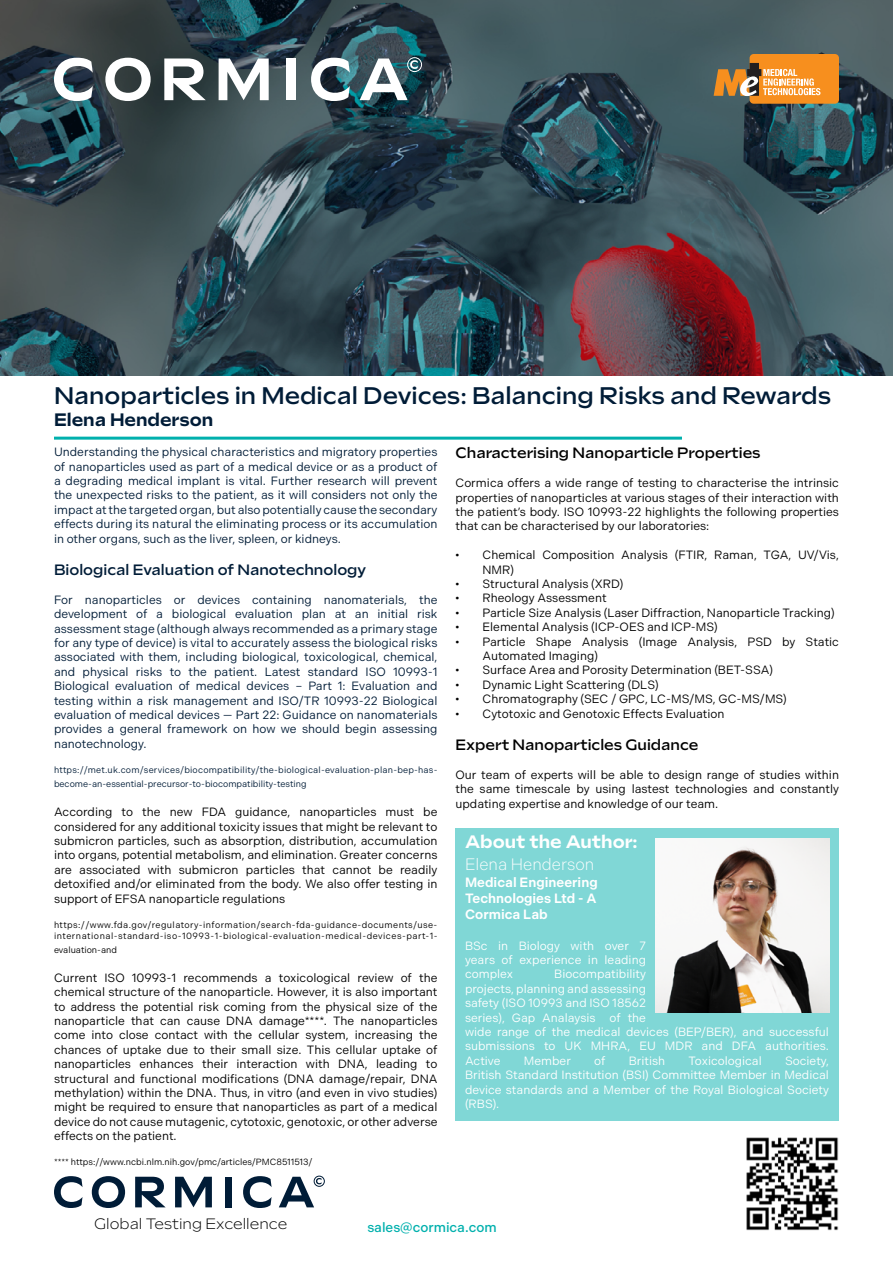
<style>
.page{position:relative;width:893px;height:1263px;background:#fff}
.page>*{position:absolute;margin:0;border:0;box-sizing:border-box;transform-origin:0 0}
.t1{font:500 24px "Sculpin";color:#001c37}
.t2{font:700 18px "Sculpin";color:#fff}
.t3{font:700 18px "Sculpin";color:#001c37}
.t4{font:300 16.5px "Indivisible";color:#fff}
.t5{font:500 15px "Sculpin";color:#000}
.t6{font:500 15px "Sculpin";color:#001c37}
.t7{font:300 15px "Sculpin";color:#000}
.t8{font:600 13.5px/16.2px "Indivisible";color:#fff;text-align:justify}
.t9{font:500 13.5px "Indivisible";color:#00b0ad}
.t10{font:12px/14.4px "Indivisible";color:#000;text-align:justify}
.t11{font:12px/14.4px "Indivisible";color:#001c37;text-align:justify}
.t12{font:12px/14.4px "Indivisible";color:#fff;text-align:justify}
.t13{font:9px/10.8px "Indivisible";letter-spacing:.045em;color:#000}
.t14{font:9px/14.4px "Indivisible";letter-spacing:.02em;color:#001c37}
.t15{font:9px "Indivisible";color:#000}
</style>
<div class="page">
<div style="left:455px;top:828px;width:384px;height:293px;background:#80d7d6"></div>
<img style="left:655px;top:838px;width:174px;height:174px">
<img style="left:746px;top:1137px;width:93px;height:93px">
<svg style="left:92px;top:1176px;width:33px;height:32px"></svg>
<svg style="left:135px;top:1177px;width:30px;height:30px"></svg>
<svg style="left:175px;top:1177px;width:37px;height:30px"></svg>
<div style="left:225px;top:1177px;width:7px;height:30px;background:#001c37"></div>
<svg style="left:54px;top:1176px;width:29px;height:32px"></svg>
<svg style="left:243px;top:1176px;width:29px;height:32px"></svg>
<svg style="left:279px;top:1177px;width:43px;height:30px"></svg>
<div style="left:314px;top:1176px;width:11px;height:10px;border:1px solid #001c37;border-radius:50%"></div>
<svg style="left:0;top:0;width:893px;height:376px;background:#3b4c54"></svg>
<svg style="left:105px;top:58px;width:46px;height:43px"></svg>
<svg style="left:164px;top:58px;width:42px;height:42px"></svg>
<svg style="left:219px;top:59px;width:50px;height:41px"></svg>
<div style="left:287px;top:59px;width:9px;height:41px;background:#fff"></div>
<svg style="left:54px;top:58px;width:39px;height:43px"></svg>
<svg style="left:311px;top:58px;width:39px;height:43px"></svg>
<svg style="left:360px;top:59px;width:58px;height:41px"></svg>
<div style="left:407px;top:57px;width:15px;height:15px;border:1px solid #fff;border-radius:50%"></div>
<div style="left:750px;top:54px;width:89px;height:50px;background:#f78f1e;border-radius:4px"></div>
<svg style="left:714px;top:63px;width:106px;height:33px"></svg>
<hr style="left:54px;top:437px;width:628px;height:3px;background:#00b0ad">
<h1 class="t1" style="left:54px;top:382px;width:779px">Nanoparticles in Medical Devices: Balancing Risks and Rewards</h1>
<h2 class="t3" style="left:54px;top:409px;width:161px">Elena Henderson</h2>
<p class="t11" style="left:54px;top:445px;width:385px">Understanding the physical characteristics and migratory properties of nanoparticles used as part of a medical device or as a product of a degrading medical implant is vital. Further research will prevent the unexpected risks to the patient, as it will considers not only the impact at the targeted organ, but also potentially cause the secondary effects during its natural the eliminating process or its accumulation in other organs, such as the liver, spleen, or kidneys.</p>
<p class="t6" style="left:54px;top:561px;width:314px">Biological Evaluation of Nanotechnology</p>
<p class="t11" style="left:54px;top:592px;width:385px">For nanoparticles or devices containing nanomaterials, the development of a biological evaluation plan at an initial risk assessment stage (although always recommended as a primary stage for any type of device) is vital to accurately assess the biological risks associated with them, including biological, toxicological, chemical, and physical risks to the patient. Latest standard ISO 10993-1<br>Biological evaluation of medical devices – Part 1: Evaluation and testing within a risk management and ISO/TR 10993-22 Biological evaluation of medical devices — Part 22: Guidance on nanomaterials provides a general framework on how we should begin assessing nanotechnology.</p>
<p class="t14" style="left:54px;top:763px;width:385px">https://met.uk.com/services/biocompatibility/the-biological-evaluation-plan-bep-has&shy;become-an-essential-precursor-to-biocompatibility-testing</p>
<p class="t10" style="left:54px;top:805px;width:385px">According to the new FDA guidance, nanoparticles must be considered for any additional toxicity issues that might be relevant to submicron particles, such as absorption, distribution, accumulation into organs, potential metabolism, and elimination. Greater concerns are associated with submicron particles that cannot be readily detoxified and/or eliminated from the body. We also offer testing in support of EFSA nanoparticle regulations</p>
<p class="t13" style="left:54px;top:919px;width:385px">https://www.fda.gov/regulatory-information/search-fda-guidance-documents/use&shy;international-standard-iso-10993-1-biological-evaluation-medical-devices-part-1-</p>
<p class="t15" style="left:54px;top:945px;width:64px">evaluation-and</p>
<p class="t10" style="left:54px;top:970px;width:385px">Current ISO 10993-1 recommends a toxicological review of the chemical structure of the nanoparticle. However, it is also important to address the potential risk coming from the physical size of the nanoparticle that can cause DNA damage****. The nanoparticles come into close contact with the cellular system, increasing the chances of uptake due to their small size. This cellular uptake of nanoparticles enhances their interaction with DNA, leading to structural and functional modifications (DNA damage/repair, DNA methylation) within the DNA. Thus, in vitro (and even in vivo studies) might be required to ensure that nanoparticles as part of a medical device do not cause mutagenic, cytotoxic, genotoxic, or other adverse effects on the patient.</p>
<p class="t15" style="left:54px;top:1157px;width:260px">**** https://www.ncbi.nlm.nih.gov/pmc/articles/PMC8511513/</p>
<p class="t5" style="left:455px;top:444px;width:307px">Characterising Nanoparticle Properties</p>
<p class="t10" style="left:455px;top:476px;width:385px">Cormica offers a wide range of testing to characterise the intrinsic properties of nanoparticles at various stages of their interaction with the patient’s body. ISO 10993-22 highlights the following properties that can be characterised by our laboratories:</p>
<p class="t10" style="left:482px;top:548px;width:358px;text-indent:-27px">• Chemical Composition Analysis (FTIR, Raman, TGA, UV/Vis,<br>NMR)</p>
<p class="t10" style="left:455px;top:577px;width:169px">• Structural Analysis (XRD)</p>
<p class="t10" style="left:455px;top:591px;width:153px">• Rheology Assessment</p>
<p class="t10" style="left:455px;top:605px;width:381px">• Particle Size Analysis (Laser Diffraction, Nanoparticle Tracking)</p>
<p class="t10" style="left:455px;top:620px;width:264px">• Elemental Analysis (ICP-OES and ICP-MS)</p>
<p class="t10" style="left:482px;top:634px;width:358px;text-indent:-27px">• Particle Shape Analysis (Image Analysis, PSD by Static<br>Automated Imaging)</p>
<p class="t10" style="left:455px;top:663px;width:319px">• Surface Area and Porosity Determination (BET-SSA)</p>
<p class="t10" style="left:455px;top:677px;width:205px">• Dynamic Light Scattering (DLS)</p>
<p class="t10" style="left:455px;top:692px;width:333px">• Chromatography (SEC / GPC, LC-MS/MS, GC-MS/MS)</p>
<p class="t10" style="left:455px;top:706px;width:270px">• Cytotoxic and Genotoxic Effects Evaluation</p>
<p class="t5" style="left:455px;top:736px;width:244px">Expert Nanoparticles Guidance</p>
<p class="t10" style="left:455px;top:767px;width:385px">Our team of experts will be able to design range of studies within the same timescale by using lastest technologies and constantly updating expertise and knowledge of our team.</p>
<h2 class="t2" style="left:465px;top:831px;width:174px">About the Author:</h2>
<h3 class="t4" style="left:465px;top:855px;width:131px">Elena Henderson</h3>
<p class="t8" style="left:465px;top:874px;width:134px">Medical Engineering Technologies Ltd - A Cormica Lab</p>
<p class="t12" style="left:465px;top:938px;width:182px">BSc in Biology with over 7 years of experience in leading complex</p>
<p class="t12" style="left:465px;top:967px;width:365px;text-align:left;text-indent:89px">Biocompatibility<br>projects, planning and assessing<br>safety (ISO 10993 and ISO 18562<br>series), Gap Analaysis of the<br>wide range of the medical devices (BEP/BER), and successful submissions to UK MHRA, EU MDR and DFA authorities.<br>Active</p>
<p class="t12" style="left:524px;top:1053px;width:49px">Member</p>
<p class="t12" style="left:594px;top:1053px;width:13px">of</p>
<p class="t12" style="left:629px;top:1053px;width:38px">British</p>
<p class="t12" style="left:688px;top:1053px;width:75px">Toxicological</p>
<p class="t12" style="left:465px;top:1053px;width:365px;text-indent:320px">Society, British Standard Institution (BSI) Committee Member in Medical device standards and a Member of the Royal Biological Society (RBS).</p>
<p class="t7" style="left:94px;top:1215px;width:195px">Global Testing Excellence</p>
<p class="t9" style="left:367px;top:1219px;width:131px">sales@cormica.com</p>
</div>
